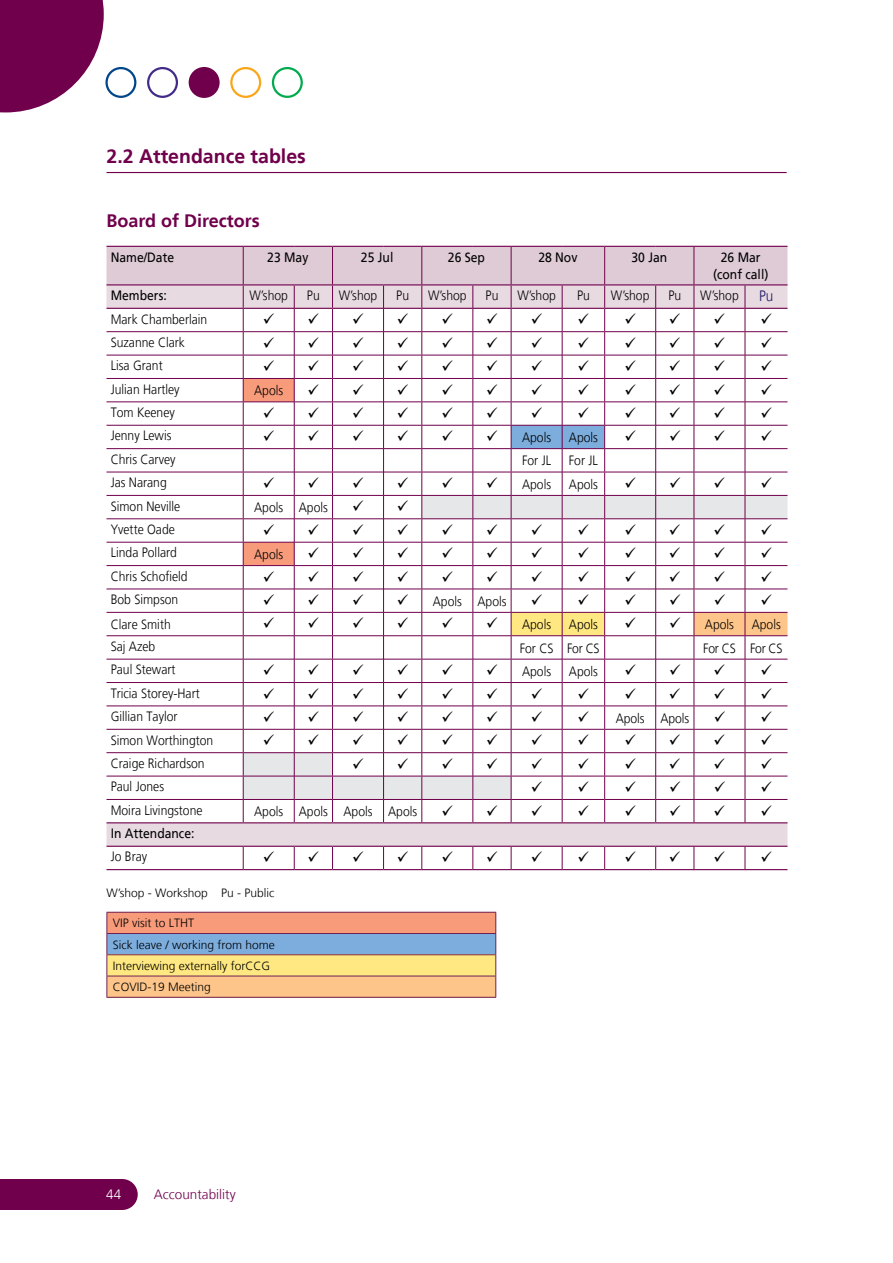
<style>
.page{position:relative;width:893px;height:1263px;background:#fff}
.page>*{position:absolute;margin:0;border:0;box-sizing:border-box;transform-origin:0 0}
.t1{font:700 19.5px "Frutiger LT";color:#70004b}
.t2{font:700 18px "Frutiger LT";color:#70004b}
.t3{font:300 15px "Frutiger LT";color:#1b1464;scale:.9 1}
.t4{font:300 13.5px "Frutiger LT";color:#000;scale:.9 1}
.t5{font:13.5px/16.2px "Frutiger LT";color:#000;text-align:center;scale:.9 1}
.t6{font:300 13.5px "Frutiger LT";color:#70004b}
.t7{font:300 13.5px "Frutiger LT";letter-spacing:-.02em;color:#000;scale:.9 1}
.t8{font:300 13.5px "Frutiger LT";color:#fff}
.t9{font:300 12px/21.3px "Frutiger LT";color:#000}
</style>
<div class="page">
<div style="left:108px;top:1180px;width:29px;height:29px;background:#70004b;border-radius:50%"></div>
<div style="left:107px;top:1179px;width:31px;height:31px;border:2px solid #70004b;border-radius:50%"></div>
<div style="left:0;top:1179px;width:122px;height:31px;background:#70004b"></div>
<svg style="left:0;top:0;width:104px;height:112px"></svg>
<div style="left:105px;top:67px;width:31px;height:31px;border:2px solid #00468b;border-radius:50%"></div>
<div style="left:230px;top:67px;width:31px;height:31px;border:2px solid #faa61a;border-radius:50%"></div>
<div style="left:147px;top:67px;width:31px;height:31px;border:2px solid #422c88;border-radius:50%"></div>
<div style="left:272px;top:67px;width:31px;height:31px;border:2px solid #00ab4f;border-radius:50%"></div>
<div style="left:190px;top:68px;width:28px;height:29px;background:#70004b;border-radius:50%"></div>
<div style="left:189px;top:67px;width:31px;height:31px;border:2px solid #70004b;border-radius:50%"></div>
<hr style="left:106px;top:172px;width:681px;height:1px;background:#70004b">
<svg style="left:106px;top:823px;width:681px;height:23px;background:#e3d3dc"></svg>
<hr style="left:106px;top:822px;width:137px;height:1px;background:#70004b">
<hr style="left:243px;top:822px;width:51px;height:1px;background:#70004b">
<hr style="left:294px;top:822px;width:39px;height:1px;background:#70004b">
<hr style="left:333px;top:822px;width:51px;height:1px;background:#70004b">
<hr style="left:384px;top:822px;width:38px;height:1px;background:#70004b">
<hr style="left:106px;top:846px;width:137px;height:1px;background:#70004b">
<hr style="left:243px;top:846px;width:51px;height:1px;background:#70004b">
<hr style="left:294px;top:846px;width:39px;height:1px;background:#70004b">
<hr style="left:333px;top:846px;width:51px;height:1px;background:#70004b">
<hr style="left:384px;top:846px;width:38px;height:1px;background:#70004b">
<hr style="left:422px;top:846px;width:51px;height:1px;background:#70004b">
<hr style="left:473px;top:846px;width:38px;height:1px;background:#70004b">
<hr style="left:511px;top:846px;width:51px;height:1px;background:#70004b">
<hr style="left:562px;top:846px;width:43px;height:1px;background:#70004b">
<hr style="left:605px;top:846px;width:51px;height:1px;background:#70004b">
<hr style="left:656px;top:846px;width:38px;height:1px;background:#70004b">
<hr style="left:694px;top:846px;width:51px;height:1px;background:#70004b">
<hr style="left:745px;top:846px;width:42px;height:1px;background:#70004b">
<hr style="left:106px;top:869px;width:137px;height:1px;background:#70004b">
<hr style="left:243px;top:869px;width:51px;height:1px;background:#70004b">
<hr style="left:294px;top:869px;width:39px;height:1px;background:#70004b">
<hr style="left:333px;top:869px;width:51px;height:1px;background:#70004b">
<hr style="left:384px;top:869px;width:38px;height:1px;background:#70004b">
<hr style="left:422px;top:869px;width:51px;height:1px;background:#70004b">
<hr style="left:473px;top:869px;width:38px;height:1px;background:#70004b">
<hr style="left:511px;top:869px;width:51px;height:1px;background:#70004b">
<hr style="left:562px;top:869px;width:43px;height:1px;background:#70004b">
<hr style="left:605px;top:869px;width:51px;height:1px;background:#70004b">
<hr style="left:656px;top:869px;width:38px;height:1px;background:#70004b">
<hr style="left:694px;top:869px;width:51px;height:1px;background:#70004b">
<hr style="left:745px;top:869px;width:42px;height:1px;background:#70004b">
<svg style="left:243px;top:847px;width:1px;height:22px"></svg>
<svg style="left:332px;top:847px;width:1px;height:22px"></svg>
<svg style="left:421px;top:847px;width:1px;height:22px"></svg>
<svg style="left:511px;top:847px;width:1px;height:22px"></svg>
<svg style="left:604px;top:847px;width:1px;height:22px"></svg>
<svg style="left:694px;top:847px;width:1px;height:22px"></svg>
<hr style="left:422px;top:822px;width:51px;height:1px;background:#70004b">
<hr style="left:473px;top:822px;width:38px;height:1px;background:#70004b">
<hr style="left:511px;top:822px;width:51px;height:1px;background:#70004b">
<hr style="left:562px;top:822px;width:43px;height:1px;background:#70004b">
<hr style="left:605px;top:822px;width:51px;height:1px;background:#70004b">
<hr style="left:656px;top:822px;width:38px;height:1px;background:#70004b">
<hr style="left:694px;top:822px;width:51px;height:1px;background:#70004b">
<hr style="left:745px;top:822px;width:42px;height:1px;background:#70004b">
<div style="left:107px;top:912px;width:389px;height:21px;background:#f79b7b"></div>
<div style="left:107px;top:933px;width:389px;height:22px;background:#7caddd"></div>
<div style="left:107px;top:955px;width:389px;height:21px;background:#ffe881"></div>
<div style="left:107px;top:976px;width:389px;height:21px;background:#fdc589"></div>
<hr style="left:106px;top:912px;width:390px;height:1px;background:#6f2154">
<hr style="left:106px;top:933px;width:390px;height:1px;background:#6f2154">
<hr style="left:106px;top:954px;width:390px;height:1px;background:#6f2154">
<hr style="left:106px;top:976px;width:390px;height:1px;background:#6f2154">
<svg style="left:106px;top:913px;width:1px;height:84px"></svg>
<svg style="left:495px;top:913px;width:1px;height:84px"></svg>
<hr style="left:106px;top:997px;width:390px;height:1px;background:#6f2154">
<svg style="left:106px;top:246px;width:681px;height:576px"></svg>
<svg style="left:293px;top:847px;width:2px;height:22px"></svg>
<svg style="left:383px;top:847px;width:2px;height:22px"></svg>
<svg style="left:472px;top:847px;width:2px;height:22px"></svg>
<svg style="left:561px;top:847px;width:2px;height:22px"></svg>
<svg style="left:655px;top:847px;width:2px;height:22px"></svg>
<svg style="left:744px;top:847px;width:2px;height:22px"></svg>
<h1 class="t1" style="left:106px;top:145px;width:201px">2.2 Attendance tables</h1>
<h2 class="t2" style="left:106px;top:210px;width:155px">Board of Directors</h2>
<p class="t5" style="left:111px;top:250px;width:72px">Name/Date</p>
<p class="t5" style="left:267px;top:250px;width:47px">23 May</p>
<p class="t5" style="left:361px;top:250px;width:38px">25 Jul</p>
<p class="t5" style="left:448px;top:250px;width:43px">26 Sep</p>
<p class="t5" style="left:538px;top:250px;width:45px">28 Nov</p>
<p class="t5" style="left:631px;top:250px;width:41px">30 Jan</p>
<p class="t5" style="left:713px;top:250px;width:63px">26 Mar (conf call)</p>
<p class="t5" style="left:111px;top:287px;width:64px">Members:</p>
<p class="t4" style="left:249px;top:288px;width:44px">W’shop</p>
<p class="t4" style="left:307px;top:288px;width:16px">Pu</p>
<p class="t4" style="left:339px;top:288px;width:44px">W’shop</p>
<p class="t4" style="left:396px;top:288px;width:16px">Pu</p>
<p class="t4" style="left:428px;top:288px;width:44px">W’shop</p>
<p class="t4" style="left:486px;top:288px;width:16px">Pu</p>
<p class="t4" style="left:517px;top:288px;width:44px">W’shop</p>
<p class="t4" style="left:577px;top:288px;width:16px">Pu</p>
<p class="t4" style="left:611px;top:288px;width:44px">W’shop</p>
<p class="t4" style="left:668px;top:288px;width:16px">Pu</p>
<p class="t4" style="left:700px;top:288px;width:44px">W’shop</p>
<p class="t3" style="left:759px;top:288px;width:17px">Pu</p>
<p class="t4" style="left:111px;top:311px;width:109px">Mark Chamberlain</p>
<p class="t4" style="left:111px;top:335px;width:84px">Suzanne Clark</p>
<p class="t4" style="left:111px;top:358px;width:59px">Lisa Grant</p>
<p class="t4" style="left:111px;top:381px;width:78px">Julian Hartley</p>
<p class="t4" style="left:254px;top:383px;width:34px">Apols</p>
<p class="t4" style="left:111px;top:405px;width:73px">Tom Keeney</p>
<p class="t4" style="left:111px;top:428px;width:69px">Jenny Lewis</p>
<p class="t4" style="left:522px;top:430px;width:34px">Apols</p>
<p class="t4" style="left:569px;top:430px;width:34px">Apols</p>
<p class="t4" style="left:111px;top:452px;width:73px">Chris Carvey</p>
<p class="t4" style="left:522px;top:453px;width:34px">For JL</p>
<p class="t4" style="left:569px;top:453px;width:34px">For JL</p>
<p class="t4" style="left:111px;top:475px;width:64px">Jas Narang</p>
<p class="t4" style="left:522px;top:476px;width:34px">Apols</p>
<p class="t4" style="left:569px;top:476px;width:34px">Apols</p>
<p class="t4" style="left:111px;top:498px;width:79px">Simon Neville</p>
<p class="t4" style="left:254px;top:500px;width:83px">Apols Apols</p>
<p class="t4" style="left:111px;top:522px;width:73px">Yvette Oade</p>
<p class="t4" style="left:111px;top:545px;width:75px">Linda Pollard</p>
<p class="t4" style="left:254px;top:547px;width:34px">Apols</p>
<p class="t4" style="left:111px;top:568px;width:87px">Chris Schofield</p>
<p class="t4" style="left:111px;top:592px;width:77px">Bob Simpson</p>
<p class="t4" style="left:433px;top:593px;width:83px">Apols Apols</p>
<p class="t4" style="left:111px;top:617px;width:68px">Clare Smith</p>
<p class="t4" style="left:522px;top:617px;width:34px">Apols</p>
<p class="t4" style="left:569px;top:617px;width:34px">Apols</p>
<p class="t4" style="left:705px;top:617px;width:34px">Apols</p>
<p class="t4" style="left:752px;top:617px;width:34px">Apols</p>
<p class="t4" style="left:111px;top:639px;width:51px">Saj Azeb</p>
<p class="t4" style="left:520px;top:640px;width:90px">For CS For CS</p>
<p class="t7" style="left:703px;top:640px;width:90px">For CS For CS</p>
<p class="t4" style="left:111px;top:662px;width:73px">Paul Stewart</p>
<p class="t4" style="left:522px;top:664px;width:34px">Apols</p>
<p class="t4" style="left:569px;top:664px;width:34px">Apols</p>
<p class="t4" style="left:111px;top:685px;width:100px">Tricia Storey-Hart</p>
<p class="t4" style="left:111px;top:709px;width:76px">Gillian Taylor</p>
<p class="t4" style="left:616px;top:710px;width:83px">Apols Apols</p>
<p class="t4" style="left:111px;top:732px;width:116px">Simon Worthington</p>
<p class="t4" style="left:111px;top:756px;width:106px">Craige Richardson</p>
<p class="t4" style="left:111px;top:779px;width:61px">Paul Jones</p>
<p class="t4" style="left:111px;top:802px;width:104px">Moira Livingstone</p>
<p class="t4" style="left:254px;top:804px;width:183px">Apols Apols Apols Apols</p>
<p class="t5" style="left:111px;top:825px;width:95px">In Attendance:</p>
<p class="t4" style="left:111px;top:849px;width:42px">Jo Bray</p>
<p class="t9" style="left:106px;top:883px;width:170px">W’shop - Workshop Pu - Public</p>
<p class="t9" style="left:113px;top:913px;width:164px">VIP visit to LTHT<br>Sick leave / working from home<br>Interviewing externally forCCG<br>COVID-19 Meeting</p>
<p class="t8" style="left:106px;top:1187px;width:17px">44</p>
<p class="t6" style="left:154px;top:1187px;width:83px">Accountability</p>
</div>
